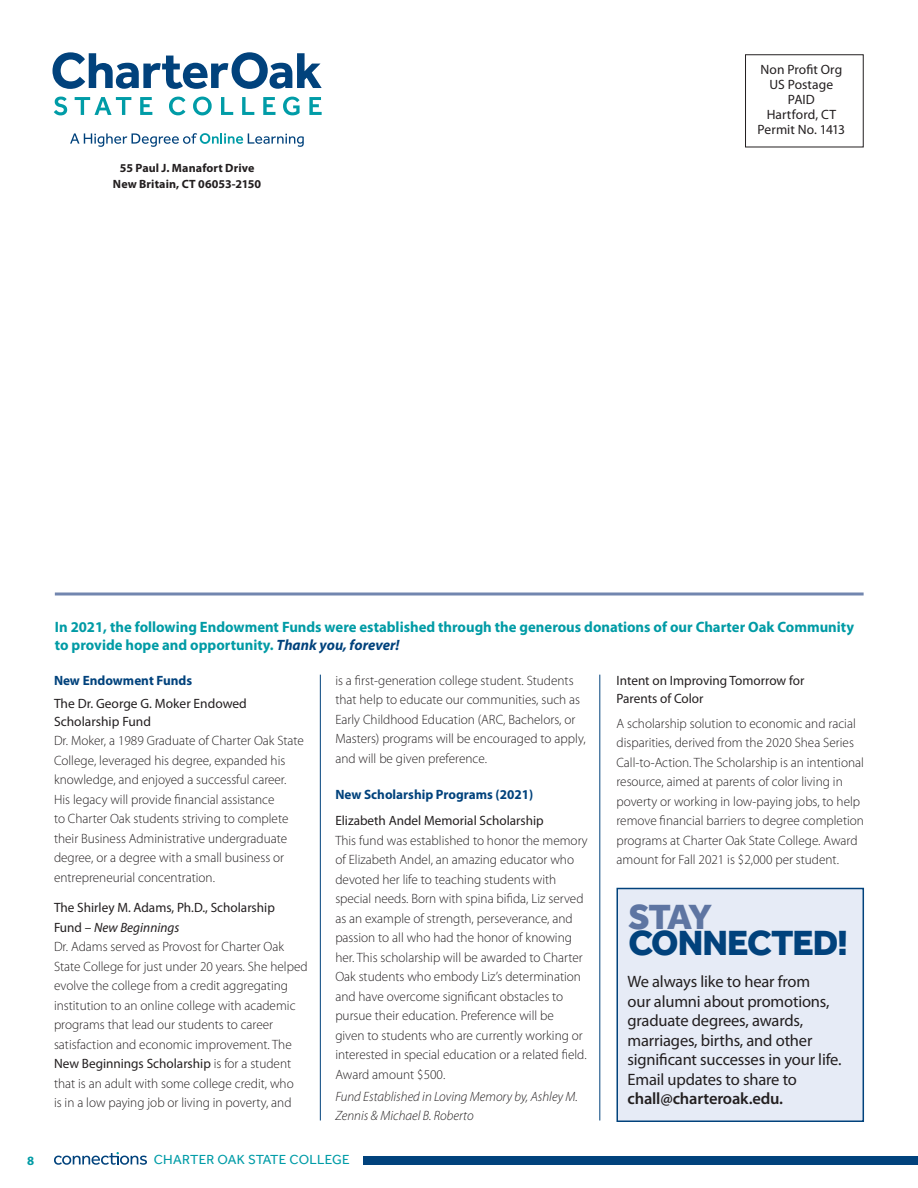
<style>
.page{position:relative;width:918px;height:1188px;background:#fff}
.page>*{position:absolute;margin:0;border:0;box-sizing:border-box;transform-origin:0 0}
.t1{font:800 36px/26.8px "Effra";letter-spacing:-.03em;color:#01427c}
.t2{font:16.5px/19.5px "Myriad Pro";letter-spacing:-.01em;color:#231f20}
.Connect_Text{font:700 15px/18px "Myriad Pro";color:#009ba5}
.t3{font:300 13.5px/19.5px "Myriad Pro";color:#231f20}
.Connect_Text-2{font:13.5px/18px "Myriad Pro";color:#231f20}
.t4{font:italic 300 13.5px/19.5px "Myriad Pro";color:#231f20}
.Connect_Text-3{font:700 13.5px "Myriad Pro";color:#01427c}
.t5{font:13.5px "Effra";letter-spacing:.02em;color:#009ca7}
.t6{font:700 12.75px "Myriad Pro";color:#009ba5}
.t7{font:700 12px "Myriad Pro";letter-spacing:.01em;color:#231f20}
.s1{font-style:italic;color:#01427c}
.s2{font-style:italic}
.s3{font-weight:400}
.s4{color:#5e75a2}
.s5{font-weight:600}
</style>
<div class="page">
<div style="left:364px;top:1157px;width:554px;height:8px;background:#01427c"></div>
<svg style="left:54px;top:1152px;width:93px;height:13px"></svg>
<div style="left:745px;top:54px;width:119px;height:93px;border:1px solid #231f20"></div>
<svg style="left:55px;top:592px;width:809px;height:4px;background:#95a4c2"></svg>
<div style="left:616px;top:888px;width:248px;height:234px;background:#e6ebf6;border:2px solid #01427c"></div>
<hr style="left:320px;top:675px;width:1px;height:445px;background:#01427c">
<hr style="left:600px;top:675px;width:1px;height:445px;background:#01427c">
<svg style="left:52px;top:52px;width:270px;height:37px"></svg>
<svg style="left:70px;top:133px;width:234px;height:14px"></svg>
<svg style="left:54px;top:97px;width:13px;height:18px"></svg>
<svg style="left:75px;top:97px;width:56px;height:18px"></svg>
<svg style="left:140px;top:97px;width:12px;height:18px"></svg>
<svg style="left:169px;top:97px;width:16px;height:18px"></svg>
<svg style="left:193px;top:97px;width:19px;height:18px"></svg>
<svg style="left:221px;top:97px;width:12px;height:18px"></svg>
<svg style="left:242px;top:97px;width:12px;height:18px"></svg>
<svg style="left:263px;top:97px;width:12px;height:18px"></svg>
<svg style="left:283px;top:97px;width:17px;height:18px"></svg>
<svg style="left:309px;top:97px;width:13px;height:18px"></svg>
<p class="t7" style="left:120px;top:160px;width:136px">55 Paul J. Manafort Drive</p>
<p class="t7" style="left:113px;top:177px;width:150px">New Britain, CT 06053-2150</p>
<p class="Connect_Text-2" style="left:761px;top:61px;width:83px">Non Profit Org</p>
<p class="Connect_Text-2" style="left:770px;top:76px;width:65px">US Postage</p>
<p class="Connect_Text-2" style="left:788px;top:91px;width:29px">PAID</p>
<p class="Connect_Text-2" style="left:767px;top:106px;width:71px">Hartford, CT</p>
<p class="Connect_Text-2" style="left:758px;top:121px;width:89px">Permit No. 1413</p>
<p class="Connect_Text" style="left:55px;top:618px;width:801px">In 2021, the following Endowment Funds were established through the generous donations of our Charter Oak Community to provide hope and opportunity. <span class="s1">Thank you, forever!</span></p>
<p class="Connect_Text-3" style="left:54px;top:671px;width:140px">New Endowment Funds</p>
<p class="Connect_Text-2" style="left:54px;top:694px;width:194px">The Dr. George G. Moker Endowed<br>Scholarship Fund</p>
<p class="t3" style="left:54px;top:731px;width:252px">Dr. Moker, a 1989 Graduate of Charter Oak State College, leveraged his degree, expanded his knowledge, and enjoyed a successful career.<br>His legacy will provide financial assistance<br>to Charter Oak students striving to complete their Business Administrative undergraduate degree, or a degree with a small business or entrepreneurial concentration.</p>
<p class="Connect_Text-2" style="left:54px;top:898px;width:222px;line-height:19.5px">The Shirley M. Adams, Ph.D., Scholarship<br>Fund – <span class="s2">New Beginnings</span></p>
<p class="t3" style="left:54px;top:937px;width:255px">Dr. Adams served as Provost for Charter Oak State College for just under 20 years. She helped evolve the college from a credit aggregating institution to an online college with academic programs that lead our students to career satisfaction and economic improvement. The <span class="s3">New Beginnings Scholarship</span> is for a student that is an adult with some college credit, who<br>is in a low paying job or living in poverty, and</p>
<p class="t3" style="left:335px;top:670px;width:252px">is a first-generation college student. Students that help to educate our communities, such as Early Childhood Education (ARC, Bachelors, or Masters) programs will be encouraged to apply, and will be given preference.</p>
<p class="Connect_Text-3" style="left:335px;top:786px;width:199px">New Scholarship Programs (2021)</p>
<p class="Connect_Text-2" style="left:335px;top:812px;width:210px">Elizabeth Andel Memorial Scholarship</p>
<p class="t3" style="left:335px;top:830px;width:254px">This fund was established to honor the memory of Elizabeth Andel, an amazing educator who devoted her life to teaching students with special needs. Born with spina bifida, Liz served as an example of strength, perseverance, and passion to all who had the honor of knowing her. This scholarship will be awarded to Charter Oak students who embody Liz’s determination and have overcome significant obstacles to pursue their education. Preference will be<br>given to students who are currently working or interested in special education or a related field.<br>Award amount $500.</p>
<p class="t4" style="left:335px;top:1086px;width:244px">Fund Established in Loving Memory by, Ashley M.<br>Zennis &amp; Michael B. Roberto</p>
<p class="t6" style="left:27px;top:1152px;width:9px">8</p>
<p class="t5" style="left:154px;top:1152px;width:197px">CHARTER OAK STATE COLLEGE</p>
<p class="Connect_Text-2" style="left:616px;top:671px;width:189px">Intent on Improving Tomorrow for<br>Parents of Color</p>
<p class="t3" style="left:616px;top:714px;width:249px">A scholarship solution to economic and racial disparities, derived from the 2020 Shea Series Call-to-Action. The Scholarship is an intentional resource, aimed at parents of color living in poverty or working in low-paying jobs, to help remove financial barriers to degree completion programs at Charter Oak State College. Award amount for Fall 2021 is $2,000 per student.</p>
<p class="t1" style="left:628px;top:903px;width:221px"><span class="s4">STAY<br></span>CONNECTED!</p>
<p class="t2" style="left:628px;top:972px;width:215px">We always like to hear from<br>our alumni about promotions, graduate degrees, awards, marriages, births, and other significant successes in your life.<br>Email updates to share to <span class="s5">chall@charteroak.edu.</span></p>
</div>
